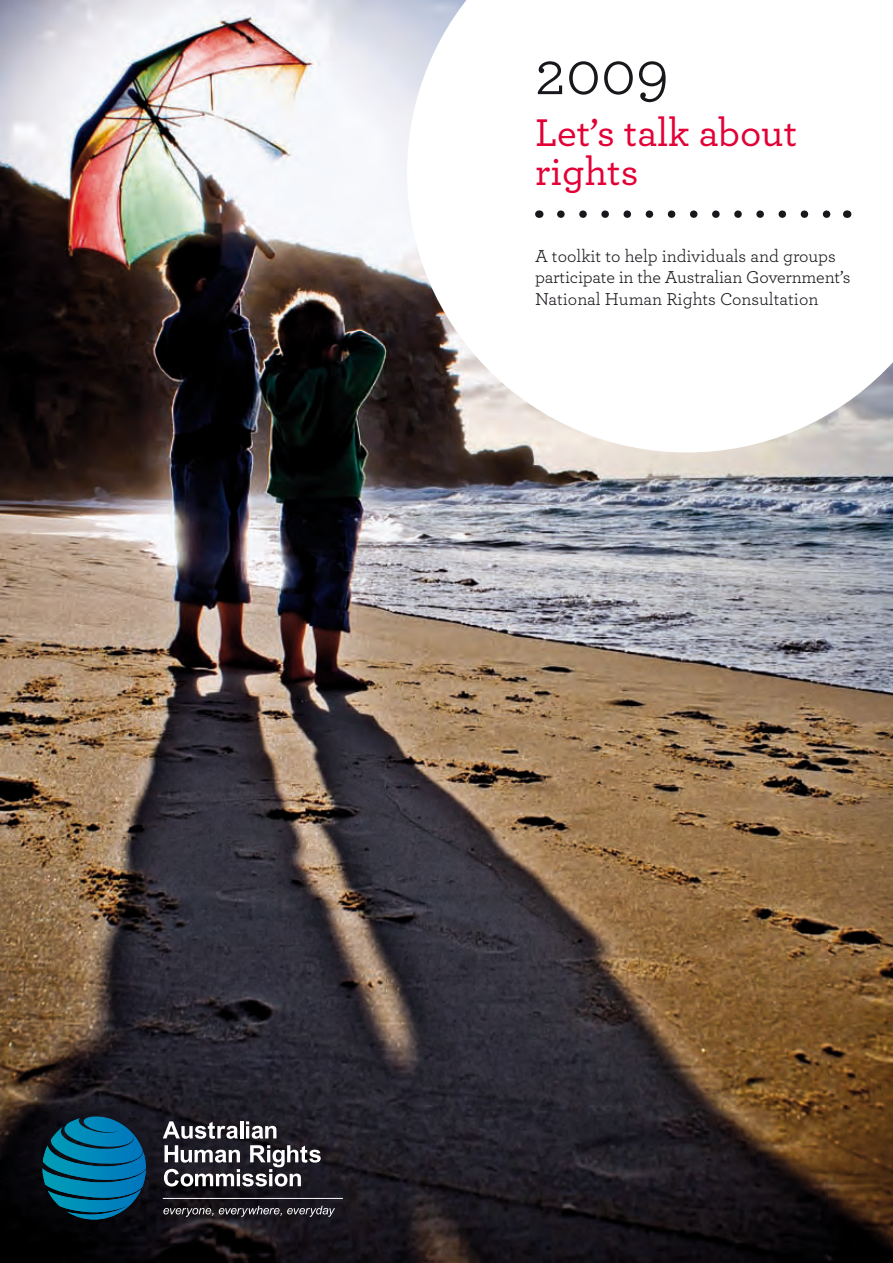
<style>
.page{position:relative;width:893px;height:1263px;background:#fff}
.page>*{position:absolute;margin:0;border:0;box-sizing:border-box;transform-origin:0 0}
.t1{font:64.5px "Archer";color:#1a171c}
.t2{font:500 40.5px/39px "Archer";color:#e20036}
.t3{font:18px/21.6px "Archer";letter-spacing:-.01em;color:#1a171c}
</style>
<div class="page">
<img style="left:0;top:0;width:893px;height:1263px">
<svg style="left:407px;top:0;width:486px;height:452px"></svg>
<svg style="left:561px;top:210px;width:275px;height:8px"></svg>
<svg style="left:43px;top:1116px;width:103px;height:112px;background:#04587a"></svg>
<hr style="left:163px;top:1198px;width:180px;height:1px;background:#fff">
<svg style="left:163px;top:1121px;width:75px;height:18px"></svg>
<hr style="left:240px;top:1121px;width:3px;height:17px;background:#fff">
<svg style="left:246px;top:1121px;width:30px;height:18px"></svg>
<svg style="left:164px;top:1145px;width:157px;height:41px"></svg>
<svg style="left:163px;top:1206px;width:172px;height:11px;background:#49464b"></svg>
<h1 class="t1" style="left:535px;top:28px;width:136px">2009</h1>
<h2 class="t2" style="left:535px;top:111px;width:264px">Let’s talk about rights</h2>
<p class="t3" style="left:535px;top:244px;width:317px">A toolkit to help individuals and groups participate in the Australian Government’s<br>National Human Rights Consultation</p>
</div>
